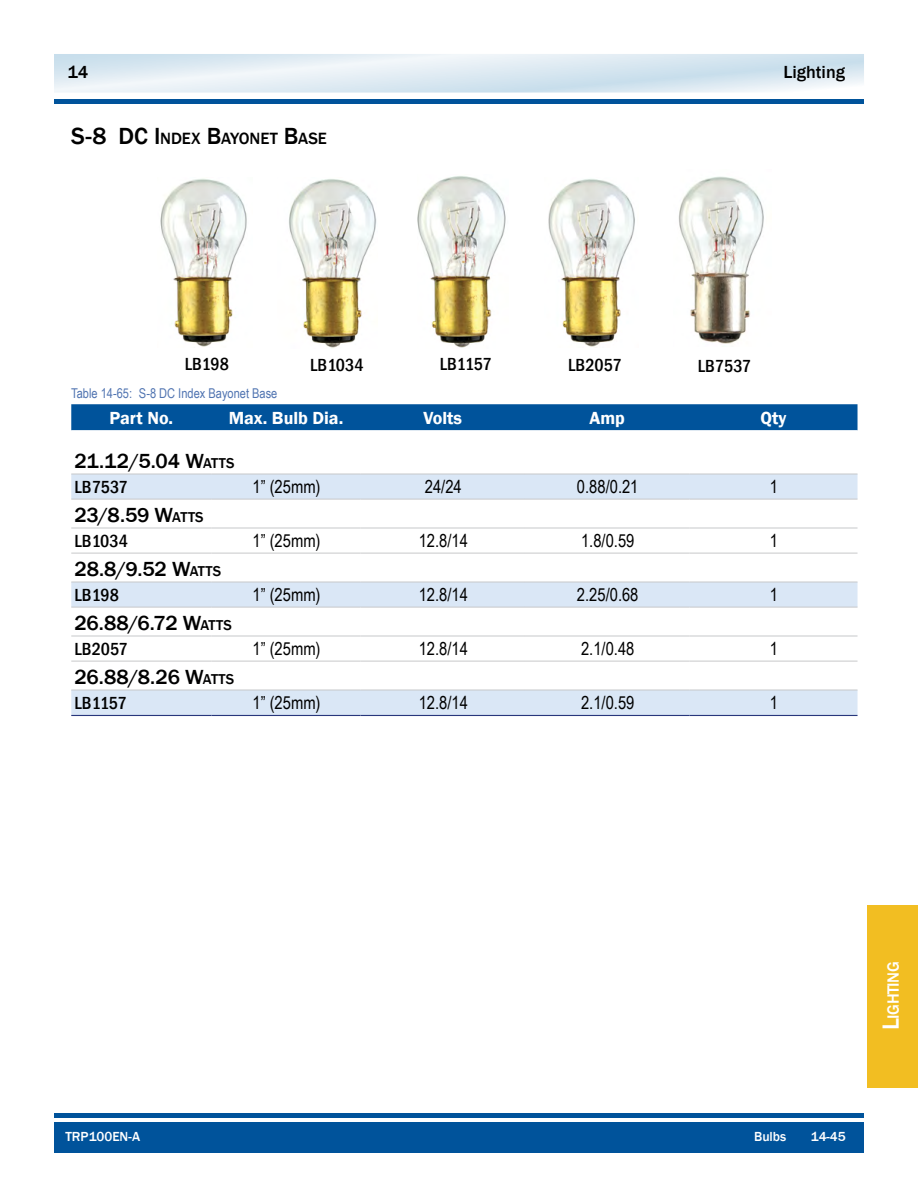
<style>
.page{position:relative;width:918px;height:1188px;background:#fff}
.page>*{position:absolute;margin:0;border:0;box-sizing:border-box;transform-origin:0 0}
.Watts_Header{font:500 21px "Franklin Gothic";letter-spacing:-.01em;color:#000}
.cellcenter1{font:18px "Arial Narrow";color:#000}
._1partnumber{font:500 condensed 18px "Franklin Gothic";color:#000}
.tablehead1{font:600 18px "Franklin Gothic";color:#fff}
.t1{font:500 18px "Franklin Gothic";color:#000}
.heading3{font:500 16.8px "Franklin Gothic";letter-spacing:-.005em;color:#000}
.t2{font:500 16.8px "Franklin Gothic";letter-spacing:-.03em;color:#fff}
.t3{font:13.5px "Arial Narrow";color:#5074b1}
.t4{font:500 13.5px "Franklin Gothic";color:#fff}
.s1{font-size:24px}
.s2{font-size:14.7px}
</style>
<div class="page">
<svg style="left:54px;top:54px;width:810px;height:39px"></svg>
<div style="left:54px;top:1122px;width:810px;height:30px;background:#00539b"></div>
<div style="left:54px;top:99px;width:810px;height:5px;background:#00539b"></div>
<div style="left:54px;top:1113px;width:810px;height:5px;background:#00539b"></div>
<div style="left:867px;top:905px;width:51px;height:183px;background:#f2be22"></div>
<div style="left:71px;top:404px;width:787px;height:26px;background:#00539b"></div>
<svg style="left:71px;top:430px;width:787px;height:44px"></svg>
<svg style="left:71px;top:475px;width:787px;height:240px"></svg>
<svg style="left:71px;top:529px;width:787px;height:132px"></svg>
<hr style="left:71px;top:474px;width:140px;height:1px;background:#c7c8ca">
<hr style="left:211px;top:474px;width:150px;height:1px;background:#c7c8ca">
<hr style="left:361px;top:474px;width:164px;height:1px;background:#c7c8ca">
<hr style="left:525px;top:474px;width:164px;height:1px;background:#c7c8ca">
<hr style="left:689px;top:474px;width:169px;height:1px;background:#c7c8ca">
<hr style="left:71px;top:499px;width:140px;height:1px;background:#c7c8ca">
<hr style="left:211px;top:499px;width:150px;height:1px;background:#c7c8ca">
<hr style="left:361px;top:499px;width:164px;height:1px;background:#c7c8ca">
<hr style="left:525px;top:499px;width:164px;height:1px;background:#c7c8ca">
<hr style="left:689px;top:499px;width:169px;height:1px;background:#c7c8ca">
<hr style="left:71px;top:528px;width:140px;height:1px;background:#c7c8ca">
<hr style="left:211px;top:528px;width:150px;height:1px;background:#c7c8ca">
<hr style="left:361px;top:528px;width:164px;height:1px;background:#c7c8ca">
<hr style="left:525px;top:528px;width:164px;height:1px;background:#c7c8ca">
<hr style="left:689px;top:528px;width:169px;height:1px;background:#c7c8ca">
<hr style="left:71px;top:553px;width:140px;height:1px;background:#c7c8ca">
<hr style="left:211px;top:553px;width:150px;height:1px;background:#c7c8ca">
<hr style="left:361px;top:553px;width:164px;height:1px;background:#c7c8ca">
<hr style="left:525px;top:553px;width:164px;height:1px;background:#c7c8ca">
<hr style="left:689px;top:553px;width:169px;height:1px;background:#c7c8ca">
<hr style="left:71px;top:582px;width:140px;height:1px;background:#c7c8ca">
<hr style="left:211px;top:582px;width:150px;height:1px;background:#c7c8ca">
<hr style="left:361px;top:582px;width:164px;height:1px;background:#c7c8ca">
<hr style="left:525px;top:582px;width:164px;height:1px;background:#c7c8ca">
<hr style="left:689px;top:582px;width:169px;height:1px;background:#c7c8ca">
<hr style="left:71px;top:607px;width:140px;height:1px;background:#c7c8ca">
<hr style="left:211px;top:607px;width:150px;height:1px;background:#c7c8ca">
<hr style="left:361px;top:607px;width:164px;height:1px;background:#c7c8ca">
<hr style="left:525px;top:607px;width:164px;height:1px;background:#c7c8ca">
<hr style="left:689px;top:607px;width:169px;height:1px;background:#c7c8ca">
<hr style="left:71px;top:636px;width:140px;height:1px;background:#c7c8ca">
<hr style="left:211px;top:636px;width:150px;height:1px;background:#c7c8ca">
<hr style="left:361px;top:636px;width:164px;height:1px;background:#c7c8ca">
<hr style="left:525px;top:636px;width:164px;height:1px;background:#c7c8ca">
<hr style="left:689px;top:636px;width:169px;height:1px;background:#c7c8ca">
<hr style="left:71px;top:661px;width:140px;height:1px;background:#c7c8ca">
<hr style="left:211px;top:661px;width:150px;height:1px;background:#c7c8ca">
<hr style="left:361px;top:661px;width:164px;height:1px;background:#c7c8ca">
<hr style="left:525px;top:661px;width:164px;height:1px;background:#c7c8ca">
<hr style="left:689px;top:661px;width:169px;height:1px;background:#c7c8ca">
<hr style="left:71px;top:690px;width:140px;height:1px;background:#c7c8ca">
<hr style="left:211px;top:690px;width:150px;height:1px;background:#c7c8ca">
<hr style="left:361px;top:690px;width:164px;height:1px;background:#c7c8ca">
<hr style="left:525px;top:690px;width:164px;height:1px;background:#c7c8ca">
<hr style="left:689px;top:690px;width:169px;height:1px;background:#c7c8ca">
<hr style="left:71px;top:715px;width:140px;height:1px;background:#28377c">
<hr style="left:211px;top:715px;width:150px;height:1px;background:#28377c">
<hr style="left:361px;top:715px;width:164px;height:1px;background:#28377c">
<hr style="left:525px;top:715px;width:164px;height:1px;background:#28377c">
<hr style="left:689px;top:715px;width:169px;height:1px;background:#28377c">
<img style="left:678px;top:176px;width:86px;height:168px">
<img style="left:289px;top:179px;width:88px;height:169px">
<img style="left:548px;top:179px;width:87px;height:168px">
<img style="left:160px;top:179px;width:87px;height:168px">
<img style="left:417px;top:176px;width:89px;height:172px">
<p class="t1" style="left:68px;top:61px;width:23px">14</p>
<p class="t1" style="left:783px;top:61px;width:63px">Lighting</p>
<p class="heading3" style="left:71px;top:128px;width:257px"><span class="s1">S-8 DC I</span>NDEX <span class="s1">B</span>AYONET <span class="s1">B</span>ASE</p>
<p class="_1partnumber" style="left:185px;top:352px;width:46px">LB198</p>
<p class="_1partnumber" style="left:310px;top:353px;width:55px">LB1034</p>
<p class="_1partnumber" style="left:440px;top:352px;width:54px">LB1157</p>
<p class="_1partnumber" style="left:568px;top:353px;width:55px">LB2057</p>
<p class="_1partnumber" style="left:698px;top:354px;width:55px">LB7537</p>
<p class="t3" style="left:71px;top:383px;width:208px">Table 14-65: S-8 DC Index Bayonet Base</p>
<p class="tablehead1" style="left:109px;top:407px;width:65px">Part No.</p>
<p class="tablehead1" style="left:229px;top:407px;width:116px">Max. Bulb Dia.</p>
<p class="tablehead1" style="left:423px;top:407px;width:40px">Volts</p>
<p class="tablehead1" style="left:589px;top:407px;width:37px">Amp</p>
<p class="tablehead1" style="left:761px;top:407px;width:27px">Qty</p>
<p class="Watts_Header" style="left:75px;top:448px;width:162px">21.12/5.04 W<span class="s2">ATTS</span></p>
<p class="_1partnumber" style="left:75px;top:475px;width:55px">LB7537</p>
<p class="cellcenter1" style="left:253px;top:474px;width:70px">1” (25mm)</p>
<p class="cellcenter1" style="left:425px;top:474px;width:38px">24/24</p>
<p class="cellcenter1" style="left:577px;top:474px;width:63px">0.88/0.21</p>
<p class="cellcenter1" style="left:770px;top:474px;width:10px">1</p>
<p class="Watts_Header" style="left:75px;top:502px;width:131px">23/8.59 W<span class="s2">ATTS</span></p>
<p class="_1partnumber" style="left:75px;top:529px;width:55px">LB1034</p>
<p class="cellcenter1" style="left:253px;top:528px;width:70px">1” (25mm)</p>
<p class="cellcenter1" style="left:419px;top:528px;width:51px">12.8/14</p>
<p class="cellcenter1" style="left:581px;top:528px;width:55px">1.8/0.59</p>
<p class="cellcenter1" style="left:770px;top:528px;width:10px">1</p>
<p class="Watts_Header" style="left:75px;top:556px;width:148px">28.8/9.52 W<span class="s2">ATTS</span></p>
<p class="_1partnumber" style="left:75px;top:583px;width:46px">LB198</p>
<p class="cellcenter1" style="left:253px;top:582px;width:70px">1” (25mm)</p>
<p class="cellcenter1" style="left:419px;top:582px;width:51px">12.8/14</p>
<p class="cellcenter1" style="left:577px;top:582px;width:63px">2.25/0.68</p>
<p class="cellcenter1" style="left:770px;top:582px;width:10px">1</p>
<p class="Watts_Header" style="left:75px;top:610px;width:159px">26.88/6.72 W<span class="s2">ATTS</span></p>
<p class="_1partnumber" style="left:75px;top:637px;width:55px">LB2057</p>
<p class="cellcenter1" style="left:253px;top:636px;width:70px">1” (25mm)</p>
<p class="cellcenter1" style="left:419px;top:636px;width:51px">12.8/14</p>
<p class="cellcenter1" style="left:581px;top:636px;width:55px">2.1/0.48</p>
<p class="cellcenter1" style="left:770px;top:636px;width:10px">1</p>
<p class="Watts_Header" style="left:75px;top:664px;width:161px">26.88/8.26 W<span class="s2">ATTS</span></p>
<p class="_1partnumber" style="left:75px;top:691px;width:54px">LB1157</p>
<p class="cellcenter1" style="left:253px;top:690px;width:70px">1” (25mm)</p>
<p class="cellcenter1" style="left:419px;top:690px;width:51px">12.8/14</p>
<p class="cellcenter1" style="left:581px;top:690px;width:55px">2.1/0.59</p>
<p class="cellcenter1" style="left:770px;top:690px;width:10px">1</p>
<p class="t2" style="left:883px;top:1030px;width:70px;rotate:-90deg"><span class="s1">L</span>IGHTING</p>
<p class="t4" style="left:65px;top:1129px;width:76px">TRP100EN-A</p>
<p class="t4" style="left:754px;top:1129px;width:34px">Bulbs</p>
<p class="t4" style="left:811px;top:1129px;width:36px">14-45</p>
</div>
